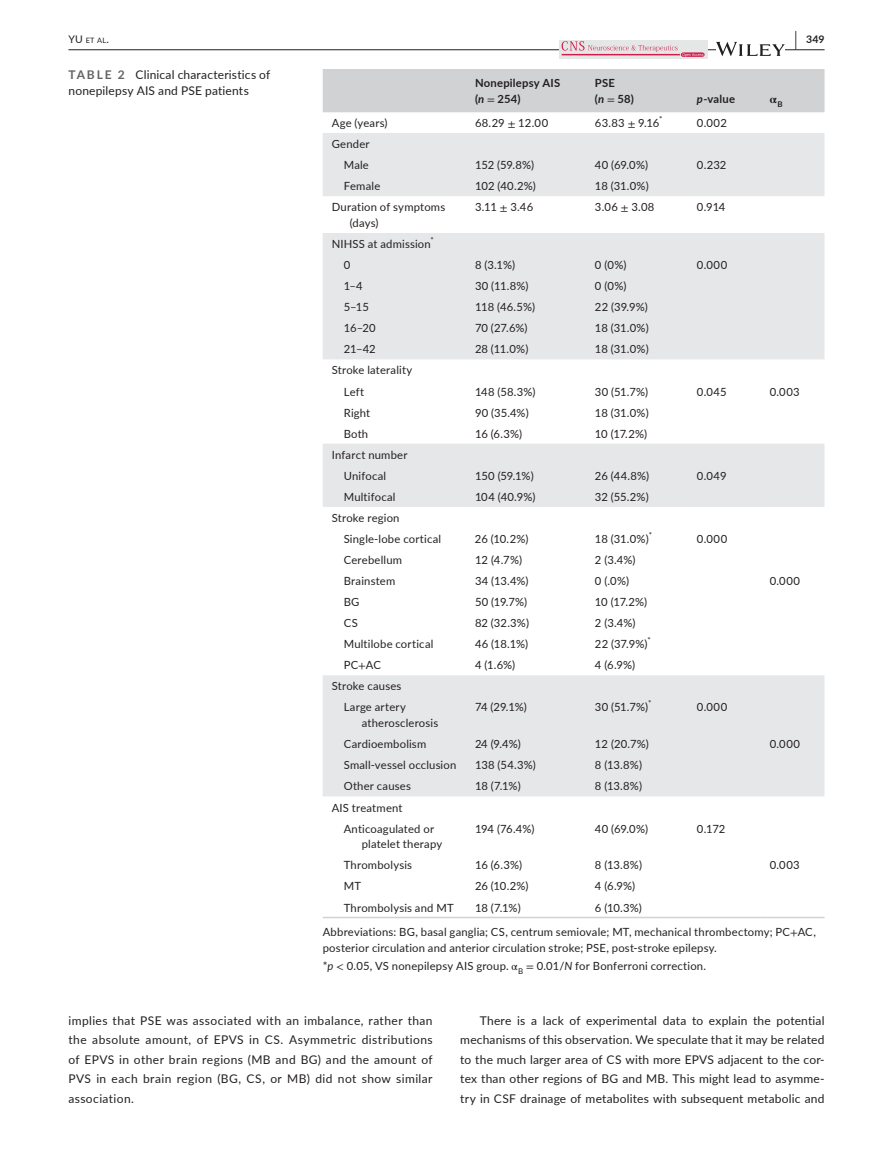
<style>
.page{position:relative;width:893px;height:1174px;background:#fff}
.page>*{position:absolute;margin:0;border:0;box-sizing:border-box;transform-origin:0 0}
.t1{font:12px/19.5px "Lato";letter-spacing:.015em;color:#231f20;text-align:justify}
.t2{font:11.25px/21px "Lato";letter-spacing:.015em;color:#231f20}
.t3{font:700 11.25px/15.8px "Lato";letter-spacing:.02em;color:#231f20}
.t4{font:700 11.25px "STIX";color:#231f20}
.t5{font:700 10.5px "Lato";color:#231f20}
.t6{font:7.8px "Lato";color:#231f20}
.t7{font:7.35px "Lato";color:#231f20}
.s1{font-size:10.5px}
.s2{font-size:19.5px}
.s3{font-weight:700;color:#636366}
.s4{font-style:italic}
.s5{font-family:"STIX";font-weight:400}
.s6{font-family:"STIX"}
</style>
<div class="page">
<hr style="left:68px;top:49px;width:756px;height:1px;background:#231f20">
<div style="left:559px;top:40px;width:149px;height:18px;background:#e5e6e6"></div>
<svg style="left:562px;top:41px;width:141px;height:16px"></svg>
<svg style="left:716px;top:42px;width:69px;height:14px"></svg>
<div style="left:323px;top:69px;width:501px;height:43px;background:#d1d2d4"></div>
<svg style="left:323px;top:133px;width:501px;height:663px;fill:#e6e7e9"></svg>
<hr style="left:323px;top:916px;width:143px;height:2px;background:#d1d2d4">
<hr style="left:466px;top:916px;width:120px;height:2px;background:#d1d2d4">
<hr style="left:586px;top:916px;width:102px;height:2px;background:#d1d2d4">
<hr style="left:688px;top:916px;width:73px;height:2px;background:#d1d2d4">
<hr style="left:761px;top:916px;width:63px;height:2px;background:#d1d2d4">
<p class="t7" style="left:68px;top:35px;width:42px"><span class="s1">YU</span> et al<span class="s1">.</span></p>
<p class="t5" style="left:795px;top:31px;width:31px"><span class="s2">|</span> 349</p>
<p class="t1" style="left:68px;top:66px;width:203px;line-height:16.5px"><span class="s3">TABLE 2</span> Clinical characteristics of nonepilepsy AIS and PSE patients</p>
<p class="t3" style="left:475px;top:75px;width:87px">Nonepilepsy AIS (<span class="s4">n</span> <span class="s5">=</span> 254)</p>
<p class="t3" style="left:595px;top:75px;width:40px">PSE<br>(<span class="s4">n</span> <span class="s5">=</span> 58)</p>
<p class="t6" style="left:659px;top:113px;width:5px">*</p>
<p class="t2" style="left:332px;top:112px;width:57px">Age (years)</p>
<p class="t2" style="left:475px;top:112px;width:75px">68.29 <span class="s6">±</span> 12.00</p>
<p class="t2" style="left:595px;top:112px;width:66px">63.83 <span class="s6">±</span> 9.16</p>
<p class="t3" style="left:697px;top:91px;width:40px"><span class="s4">p</span>-value</p>
<p class="t4" style="left:770px;top:93px;width:14px">α<sub>B</sub></p>
<p class="t2" style="left:697px;top:112px;width:31px">0.002</p>
<p class="t2" style="left:332px;top:133px;width:39px;text-align:right">Gender<br>Male</p>
<p class="t2" style="left:475px;top:154px;width:61px">152 (59.8%)</p>
<p class="t2" style="left:595px;top:154px;width:55px">40 (69.0%)</p>
<p class="t2" style="left:697px;top:154px;width:31px">0.232</p>
<p class="t2" style="left:344px;top:175px;width:38px">Female</p>
<p class="t2" style="left:475px;top:175px;width:62px">102 (40.2%)</p>
<p class="t2" style="left:595px;top:175px;width:55px">18 (31.0%)</p>
<p class="t2" style="left:350px;top:199px;width:97px;line-height:15.8px;text-indent:-18px">Duration of symptoms (days)</p>
<p class="t2" style="left:475px;top:196px;width:60px">3.11 <span class="s6">±</span> 3.46</p>
<p class="t2" style="left:595px;top:196px;width:61px">3.06 <span class="s6">±</span> 3.08</p>
<p class="t2" style="left:697px;top:196px;width:30px">0.914</p>
<p class="t2" style="left:332px;top:233px;width:101px">NIHSS at admission</p>
<p class="t6" style="left:430px;top:234px;width:5px">*</p>
<p class="t2" style="left:344px;top:254px;width:8px">0</p>
<p class="t2" style="left:475px;top:254px;width:42px">8 (3.1%)</p>
<p class="t2" style="left:595px;top:254px;width:33px">0 (0%)</p>
<p class="t2" style="left:697px;top:254px;width:32px">0.000</p>
<p class="t2" style="left:344px;top:275px;width:21px">1–4</p>
<p class="t2" style="left:475px;top:275px;width:55px">30 (11.8%)</p>
<p class="t2" style="left:595px;top:275px;width:33px">0 (0%)</p>
<p class="t2" style="left:344px;top:296px;width:27px">5–15</p>
<p class="t2" style="left:475px;top:296px;width:62px">118 (46.5%)</p>
<p class="t2" style="left:595px;top:296px;width:54px">22 (39.9%)</p>
<p class="t2" style="left:344px;top:317px;width:34px">16–20</p>
<p class="t2" style="left:475px;top:317px;width:54px">70 (27.6%)</p>
<p class="t2" style="left:595px;top:317px;width:55px">18 (31.0%)</p>
<p class="t2" style="left:344px;top:338px;width:33px">21–42</p>
<p class="t2" style="left:475px;top:338px;width:55px">28 (11.0%)</p>
<p class="t2" style="left:595px;top:338px;width:55px">18 (31.0%)</p>
<p class="t2" style="left:344px;top:359px;width:70px;text-indent:-12px">Stroke laterality<br>Left</p>
<p class="t2" style="left:475px;top:380px;width:62px">148 (58.3%)</p>
<p class="t2" style="left:595px;top:380px;width:55px">30 (51.7%)</p>
<p class="t2" style="left:697px;top:380px;width:31px">0.045</p>
<p class="t2" style="left:770px;top:380px;width:31px">0.003</p>
<p class="t2" style="left:344px;top:401px;width:28px">Right</p>
<p class="t2" style="left:475px;top:401px;width:55px">90 (35.4%)</p>
<p class="t2" style="left:595px;top:401px;width:55px">18 (31.0%)</p>
<p class="t2" style="left:344px;top:422px;width:26px">Both</p>
<p class="t2" style="left:475px;top:422px;width:49px">16 (6.3%)</p>
<p class="t2" style="left:595px;top:422px;width:54px">10 (17.2%)</p>
<p class="t2" style="left:344px;top:444px;width:65px;text-indent:-12px">Infarct number<br>Unifocal</p>
<p class="t2" style="left:475px;top:465px;width:60px">150 (59.1%)</p>
<p class="t2" style="left:595px;top:465px;width:56px">26 (44.8%)</p>
<p class="t2" style="left:697px;top:465px;width:31px">0.049</p>
<p class="t2" style="left:344px;top:486px;width:53px">Multifocal</p>
<p class="t2" style="left:475px;top:486px;width:62px">104 (40.9%)</p>
<p class="t2" style="left:595px;top:486px;width:55px">32 (55.2%)</p>
<p class="t2" style="left:344px;top:507px;width:99px;text-indent:-12px">Stroke region<br>Single-lobe cortical</p>
<p class="t6" style="left:649px;top:529px;width:5px">*</p>
<p class="t2" style="left:475px;top:528px;width:55px">26 (10.2%)</p>
<p class="t2" style="left:595px;top:528px;width:55px">18 (31.0%)</p>
<p class="t2" style="left:697px;top:528px;width:32px">0.000</p>
<p class="t2" style="left:344px;top:549px;width:60px">Cerebellum</p>
<p class="t2" style="left:475px;top:549px;width:49px">12 (4.7%)</p>
<p class="t2" style="left:595px;top:549px;width:42px">2 (3.4%)</p>
<p class="t2" style="left:344px;top:570px;width:53px">Brainstem</p>
<p class="t2" style="left:475px;top:570px;width:55px">34 (13.4%)</p>
<p class="t2" style="left:595px;top:570px;width:36px">0 (.0%)</p>
<p class="t2" style="left:770px;top:570px;width:32px">0.000</p>
<p class="t2" style="left:344px;top:591px;width:17px">BG</p>
<p class="t2" style="left:475px;top:591px;width:54px">50 (19.7%)</p>
<p class="t2" style="left:595px;top:591px;width:54px">10 (17.2%)</p>
<p class="t2" style="left:344px;top:612px;width:16px">CS</p>
<p class="t2" style="left:475px;top:612px;width:55px">82 (32.3%)</p>
<p class="t2" style="left:595px;top:612px;width:42px">2 (3.4%)</p>
<p class="t2" style="left:344px;top:633px;width:91px">Multilobe cortical</p>
<p class="t2" style="left:475px;top:633px;width:55px">46 (18.1%)</p>
<p class="t2" style="left:595px;top:633px;width:54px">22 (37.9%)</p>
<p class="t6" style="left:647px;top:635px;width:5px">*</p>
<p class="t2" style="left:344px;top:654px;width:39px">PC<span class="s6">+</span>AC</p>
<p class="t2" style="left:475px;top:654px;width:42px">4 (1.6%)</p>
<p class="t2" style="left:595px;top:654px;width:42px">4 (6.9%)</p>
<p class="t2" style="left:344px;top:675px;width:64px;text-indent:-12px">Stroke causes<br>Large artery</p>
<p class="t2" style="left:362px;top:712px;width:78px">atherosclerosis</p>
<p class="t6" style="left:648px;top:698px;width:5px">*</p>
<p class="t2" style="left:475px;top:696px;width:53px">74 (29.1%)</p>
<p class="t2" style="left:595px;top:696px;width:55px">30 (51.7%)</p>
<p class="t2" style="left:697px;top:696px;width:32px">0.000</p>
<p class="t2" style="left:344px;top:733px;width:84px">Cardioembolism</p>
<p class="t2" style="left:475px;top:733px;width:47px">24 (9.4%)</p>
<p class="t2" style="left:595px;top:733px;width:55px">12 (20.7%)</p>
<p class="t2" style="left:770px;top:733px;width:32px">0.000</p>
<p class="t2" style="left:344px;top:754px;width:114px">Small-vessel occlusion</p>
<p class="t2" style="left:475px;top:754px;width:62px">138 (54.3%)</p>
<p class="t2" style="left:595px;top:754px;width:49px">8 (13.8%)</p>
<p class="t2" style="left:344px;top:775px;width:69px">Other causes</p>
<p class="t2" style="left:475px;top:775px;width:47px">18 (7.1%)</p>
<p class="t2" style="left:595px;top:775px;width:49px">8 (13.8%)</p>
<p class="t2" style="left:344px;top:796px;width:92px;text-indent:-12px">AIS treatment<br>Anticoagulated or</p>
<p class="t2" style="left:362px;top:833px;width:82px">platelet therapy</p>
<p class="t2" style="left:475px;top:817px;width:61px">194 (76.4%)</p>
<p class="t2" style="left:595px;top:817px;width:55px">40 (69.0%)</p>
<p class="t2" style="left:697px;top:817px;width:30px">0.172</p>
<p class="t2" style="left:344px;top:854px;width:70px">Thrombolysis</p>
<p class="t2" style="left:475px;top:854px;width:49px">16 (6.3%)</p>
<p class="t2" style="left:595px;top:854px;width:49px">8 (13.8%)</p>
<p class="t2" style="left:770px;top:854px;width:31px">0.003</p>
<p class="t2" style="left:344px;top:875px;width:19px">MT</p>
<p class="t2" style="left:475px;top:875px;width:55px">26 (10.2%)</p>
<p class="t2" style="left:595px;top:875px;width:42px">4 (6.9%)</p>
<p class="t2" style="left:344px;top:896px;width:111px">Thrombolysis and MT</p>
<p class="t2" style="left:475px;top:896px;width:47px">18 (7.1%)</p>
<p class="t2" style="left:595px;top:896px;width:48px">6 (10.3%)</p>
<p class="t2" style="left:323px;top:923px;width:495px;line-height:15.8px">Abbreviations: BG, basal ganglia; CS, centrum semiovale; MT, mechanical thrombectomy; PC<span class="s6">+</span>AC, posterior circulation and anterior circulation stroke; PSE, post-stroke epilepsy.</p>
<p class="t2" style="left:323px;top:955px;width:385px">*<span class="s4">p</span> <span class="s6">&lt;</span> 0.05, VS nonepilepsy AIS group. <span class="s6">α</span><sub>B</sub> <span class="s6">=</span> 0.01/<span class="s4">N</span> for Bonferroni correction.</p>
<p class="t1" style="left:68px;top:1010px;width:366px">implies that PSE was associated with an imbalance, rather than the absolute amount, of EPVS in CS. Asymmetric distributions of EPVS in other brain regions (MB and BG) and the amount of PVS in each brain region (BG, CS, or MB) did not show similar association.</p>
<p class="t1" style="left:460px;top:1010px;width:366px;text-indent:20px">There is a lack of experimental data to explain the potential mechanisms of this observation. We speculate that it may be related to the much larger area of CS with more EPVS adjacent to the cor&shy;tex than other regions of BG and MB. This might lead to asymme&shy;try in CSF drainage of metabolites with subsequent metabolic and</p>
</div>
